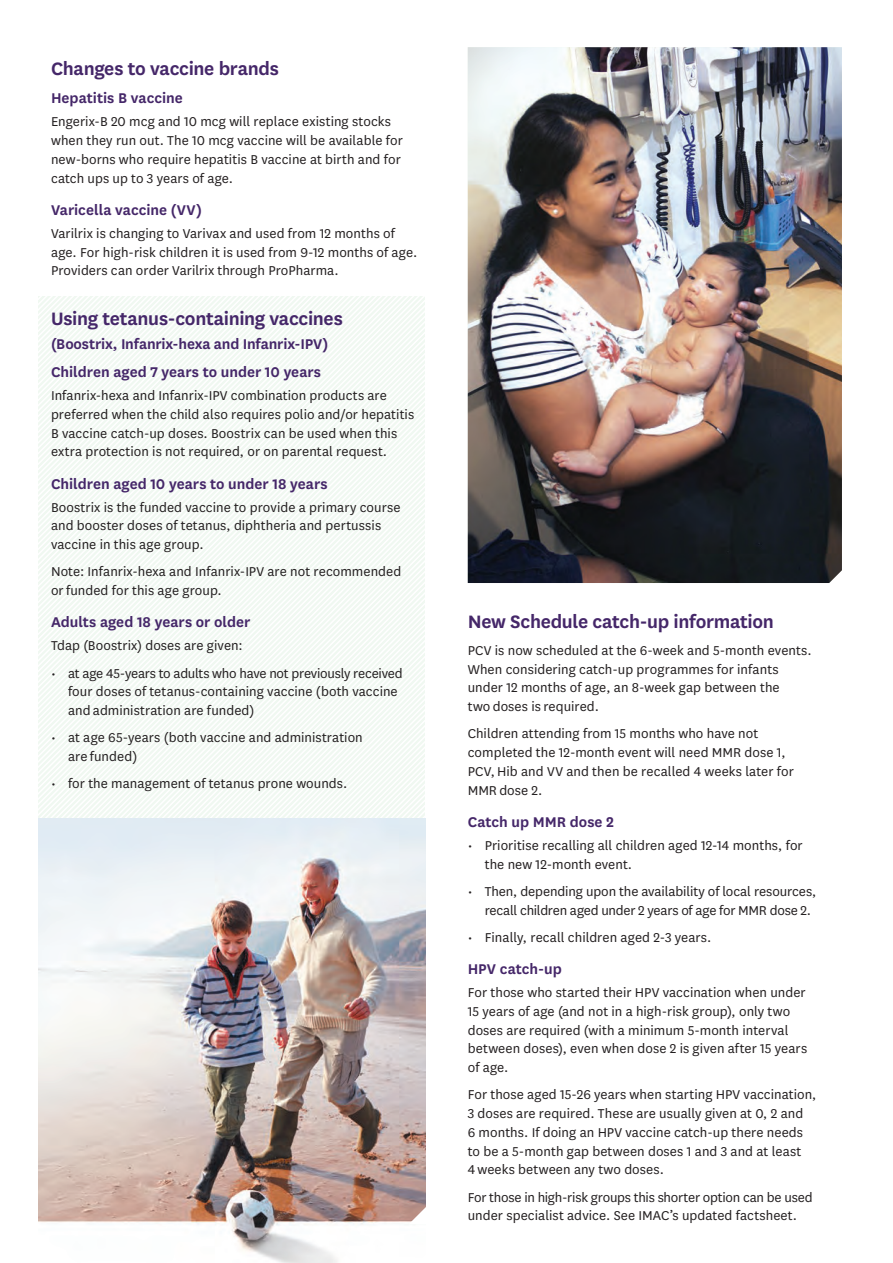
<style>
.page{position:relative;width:893px;height:1263px;background:#fff}
.page>*{position:absolute;margin:0;border:0;box-sizing:border-box;transform-origin:0 0}
.vax_sectio_header{font:600 21px "National";letter-spacing:-.015em;color:#452769}
.vax_sub{font:600 16.5px "National";color:#452769}
.vax_sectio_header-2{font:600 16.5px "National";letter-spacing:-.01em;color:#452769}
.midwives_text{font:15px/18.8px "National";letter-spacing:.005em;color:#231f20}
</style>
<div class="page">
<svg style="left:38px;top:297px;width:387px;height:522px"></svg>
<img style="left:468px;top:47px;width:374px;height:536px">
<img style="left:38px;top:819px;width:387px;height:444px">
<svg style="left:409px;top:1204px;width:17px;height:20px"></svg>
<p class="vax_sectio_header" style="left:51px;top:54px;width:229px">Changes to vaccine brands</p>
<p class="vax_sub" style="left:51px;top:87px;width:133px">Hepatitis B vaccine</p>
<p class="midwives_text" style="left:51px;top:112px;width:353px">Engerix-B 20 mcg and 10 mcg will replace existing stocks when they run out. The 10 mcg vaccine will be available for new-borns who require hepatitis B vaccine at birth and for catch ups up to 3 years of age.</p>
<p class="vax_sub" style="left:51px;top:198px;width:152px">Varicella vaccine (VV)</p>
<p class="midwives_text" style="left:51px;top:223px;width:368px">Varilrix is changing to Varivax and used from 12 months of age. For high-risk children it is used from 9-12 months of age.<br>Providers can order Varilrix through ProPharma.</p>
<p class="vax_sectio_header" style="left:51px;top:304px;width:293px">Using tetanus-containing vaccines</p>
<p class="vax_sectio_header-2" style="left:51px;top:332px;width:279px">(Boostrix, Infanrix-hexa and Infanrix-IPV)</p>
<p class="vax_sub" style="left:51px;top:360px;width:272px">Children aged 7 years to under 10 years</p>
<p class="midwives_text" style="left:51px;top:385px;width:365px">Infanrix-hexa and Infanrix-IPV combination products are preferred when the child also requires polio and/or hepatitis B vaccine catch-up doses. Boostrix can be used when this extra protection is not required, or on parental request.</p>
<p class="vax_sub" style="left:51px;top:472px;width:278px">Children aged 10 years to under 18 years</p>
<p class="midwives_text" style="left:51px;top:497px;width:351px">Boostrix is the funded vaccine to provide a primary course and booster doses of tetanus, diphtheria and pertussis vaccine in this age group.</p>
<p class="midwives_text" style="left:51px;top:562px;width:352px">Note: Infanrix-hexa and Infanrix-IPV are not recommended or funded for this age group.</p>
<p class="vax_sub" style="left:51px;top:611px;width:201px">Adults aged 18 years or older</p>
<p class="midwives_text" style="left:51px;top:636px;width:193px">Tdap (Boostrix) doses are given:</p>
<p class="midwives_text" style="left:68px;top:663px;width:336px;text-indent:-17px">• at age 45-years to adults who have not previously received four doses of tetanus-containing vaccine (both vaccine and administration are funded)</p>
<p class="midwives_text" style="left:68px;top:728px;width:296px;text-indent:-17px">• at age 65-years (both vaccine and administration are funded)</p>
<p class="midwives_text" style="left:51px;top:774px;width:298px">• for the management of tetanus prone wounds.</p>
<p class="vax_sectio_header" style="left:468px;top:607px;width:308px">New Schedule catch-up information</p>
<p class="midwives_text" style="left:468px;top:640px;width:345px">PCV is now scheduled at the 6-week and 5-month events.<br>When considering catch-up programmes for infants under 12 months of age, an 8-week gap between the<br>two doses is required.</p>
<p class="midwives_text" style="left:468px;top:724px;width:328px">Children attending from 15 months who have not completed the 12-month event will need MMR dose 1, PCV, Hib and VV and then be recalled 4 weeks later for MMR dose 2.</p>
<p class="vax_sub" style="left:468px;top:810px;width:148px">Catch up MMR dose 2</p>
<p class="midwives_text" style="left:485px;top:835px;width:319px;text-indent:-17px">• Prioritise recalling all children aged 12-14 months, for the new 12-month event.</p>
<p class="midwives_text" style="left:485px;top:881px;width:333px;text-indent:-17px">• Then, depending upon the availability of local resources, recall children aged under 2 years of age for MMR dose 2.</p>
<p class="midwives_text" style="left:468px;top:927px;width:245px">• Finally, recall children aged 2-3 years.</p>
<p class="vax_sub" style="left:468px;top:958px;width:96px">HPV catch-up</p>
<p class="midwives_text" style="left:468px;top:982px;width:341px">For those who started their HPV vaccination when under 15 years of age (and not in a high-risk group), only two doses are required (with a minimum 5-month interval between doses), even when dose 2 is given after 15 years of age.</p>
<p class="midwives_text" style="left:468px;top:1085px;width:350px">For those aged 15-26 years when starting HPV vaccination, 3 doses are required. These are usually given at 0, 2 and<br>6 months. If doing an HPV vaccine catch-up there needs to be a 5-month gap between doses 1 and 3 and at least<br>4 weeks between any two doses.</p>
<p class="midwives_text" style="left:468px;top:1187px;width:346px">For those in high-risk groups this shorter option can be used under specialist advice. See IMAC’s updated factsheet.</p>
</div>
